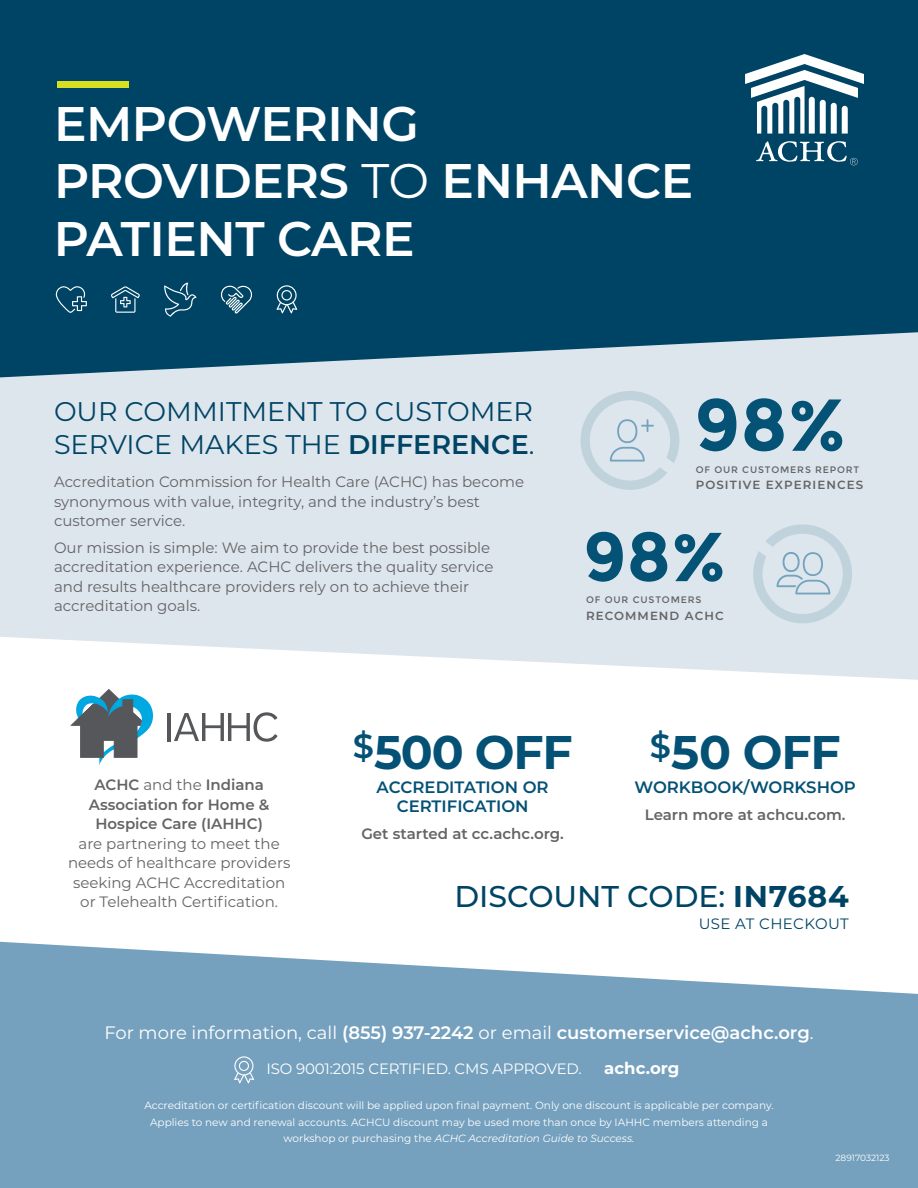
<style>
.page{position:relative;width:918px;height:1188px;background:#fff}
.page>*{position:absolute;margin:0;border:0;box-sizing:border-box;transform-origin:0 0}
.t1{font:700 73.35px "Montserrat";color:#045276}
.t2{font:700 69.15px "Montserrat";color:#045276}
.t3{font:600 48.6px/57.2px "Montserrat";letter-spacing:-.01em;color:#fff}
.t4{font:700 47.1px "Montserrat";letter-spacing:-.025em;color:#045175}
.t5{font:500 30px "Montserrat";color:#004465}
.t6{font:27px/33px "Montserrat";color:#004465}
.t7{font:600 18px "Montserrat";color:#fff}
.t8{font:600 16.5px/19.5px "Montserrat";color:#045175;text-align:center}
.t9{font:700 16.5px "Montserrat";color:#fff}
.t10{font:15px/19.5px "Montserrat";color:#636466}
.t11{font:600 15px/19.5px "Montserrat";color:#636466;text-align:center}
.t12{font:15px "Montserrat";letter-spacing:-.01em;color:#fff}
.t13{font:15px "Montserrat";letter-spacing:.025em;color:#004465}
.t14{font:600 11.85px "Montserrat";letter-spacing:.09em;color:#636566}
.t15{font:10.5px/16.5px "Montserrat";color:#fff;text-align:center}
.t16{font:9.45px "Montserrat";letter-spacing:.09em;color:#636566}
.t17{font:9px "Montserrat";color:#fff}
.s1{font-weight:400}
.s2{font-weight:600}
.s3{font-weight:700}
.s4{font-style:italic}
</style>
<div class="page">
<svg style="left:0;top:377px;width:918px;height:303px;background:#e0e7ee"></svg>
<svg style="left:581px;top:391px;width:98px;height:99px;background:#d2dee7"></svg>
<svg style="left:753px;top:524px;width:99px;height:99px;background:#d1dde6"></svg>
<div style="left:0;top:0;width:918px;height:377px;background:#004465"></div>
<div style="left:57px;top:81px;width:72px;height:7px;background:#d7df23"></div>
<svg style="left:745px;top:54px;width:119px;height:80px"></svg>
<svg style="left:756px;top:141px;width:102px;height:24px;background:#386d86"></svg>
<svg style="left:0;top:942px;width:918px;height:246px;background:#83aac4"></svg>
<svg style="left:70px;top:689px;width:83px;height:76px"></svg>
<hr style="left:167px;top:713px;width:4px;height:28px;background:#55575a">
<svg style="left:174px;top:712px;width:104px;height:30px"></svg>
<svg style="left:234px;top:1056px;width:20px;height:27px"></svg>
<svg style="left:164px;top:283px;width:32px;height:34px"></svg>
<svg style="left:220px;top:285px;width:33px;height:29px"></svg>
<svg style="left:111px;top:286px;width:29px;height:27px"></svg>
<svg style="left:277px;top:285px;width:20px;height:28px"></svg>
<svg style="left:56px;top:286px;width:31px;height:27px"></svg>
<h3 class="t3" style="left:54px;top:93px;width:641px">EMPOWERING<br>PROVIDERS <span class="s1">TO</span> ENHANCE<br>PATIENT CARE</h3>
<h3 class="t6" style="left:54px;top:394px;width:482px">OUR COMMITMENT TO CUSTOMER<br>SERVICE MAKES THE <span class="s2">DIFFERENCE</span>.</h3>
<h1 class="t1" style="left:694px;top:381px;width:154px">98%</h1>
<p class="t16" style="left:696px;top:464px;width:165px">OF OUR CUSTOMERS REPORT</p>
<p class="t14" style="left:696px;top:476px;width:169px">POSITIVE EXPERIENCES</p>
<p class="t10" style="left:54px;top:472px;width:472px">Accreditation Commission for Health Care (ACHC) has become synonymous with value, integrity, and the industry’s best customer service.</p>
<p class="t10" style="left:54px;top:537px;width:441px">Our mission is simple: We aim to provide the best possible accreditation experience. ACHC delivers the quality service and results healthcare providers rely on to achieve their accreditation goals.</p>
<h2 class="t2" style="left:583px;top:516px;width:145px">98%</h2>
<p class="t16" style="left:586px;top:595px;width:117px">OF OUR CUSTOMERS</p>
<p class="t14" style="left:586px;top:607px;width:139px">RECOMMEND ACHC</p>
<p class="t11" style="left:89px;top:774px;width:182px">ACHC <span class="s1">and the</span> Indiana<br>Association for Home &amp;<br>Hospice Care (IAHHC)</p>
<p class="t10" style="left:68px;top:833px;width:224px;text-align:center">are partnering to meet the needs of healthcare providers seeking ACHC Accreditation or Telehealth Certification.</p>
<h3 class="t4" style="left:353px;top:718px;width:221px"><sup>$</sup>500 OFF</h3>
<p class="t8" style="left:377px;top:776px;width:174px">ACCREDITATION OR<br>CERTIFICATION</p>
<p class="t11" style="left:361px;top:823px;width:204px">Get started at cc.achc.org.</p>
<h3 class="t4" style="left:650px;top:718px;width:192px"><sup>$</sup>50 OFF</h3>
<p class="t8" style="left:634px;top:776px;width:223px">WORKBOOK/WORKSHOP</p>
<p class="t11" style="left:645px;top:804px;width:202px">Learn more at achcu.com.</p>
<h3 class="t5" style="left:454px;top:875px;width:396px">DISCOUNT CODE: <span class="s3">IN7684</span></h3>
<p class="t13" style="left:699px;top:914px;width:151px">USE AT CHECKOUT</p>
<p class="t7" style="left:104px;top:1020px;width:711px"><span class="s1">For more information, call</span> (855) 937-2242 <span class="s1">or email</span> customerservice@achc.org<span class="s1">.</span></p>
<p class="t12" style="left:266px;top:1058px;width:317px">ISO 9001:2015 CERTIFIED. CMS APPROVED.</p>
<p class="t9" style="left:604px;top:1056px;width:77px">achc.org</p>
<p class="t15" style="left:144px;top:1097px;width:631px">Accreditation or certification discount will be applied upon final payment. Only one discount is applicable per company.<br>Applies to new and renewal accounts. ACHCU discount may be used more than once by IAHHC members attending a workshop or purchasing the <span class="s4">ACHC Accreditation Guide to Success.</span></p>
<p class="t17" style="left:836px;top:1151px;width:56px">28917032123</p>
</div>
